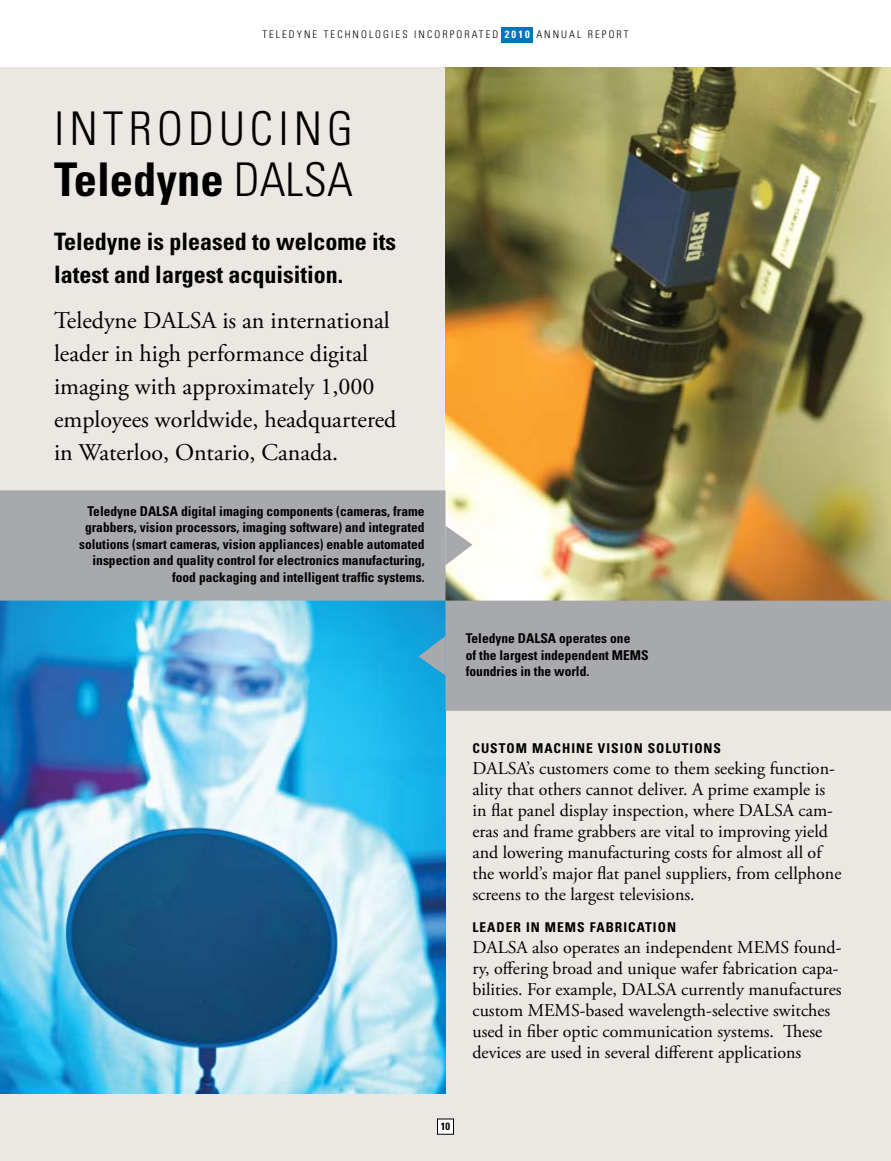
<style>
.page{position:relative;width:891px;height:1161px;background:#fff}
.page>*{position:absolute;margin:0;border:0;box-sizing:border-box;transform-origin:0 0}
.t1{font:300 condensed 46.5px/51px "Univers";letter-spacing:.11em;color:#000}
.t2{font:24px/33px "Adobe Garamond Pro";color:#000}
.t3{font:700 condensed 24px/33px "Univers";color:#000}
.t4{font:18px/21px "Adobe Garamond Pro";color:#000}
.t5{font:700 condensed 13.5px/16.5px "Univers";color:#000;text-align:right}
.t6{font:700 condensed 13.5px "Univers";letter-spacing:.075em;color:#000}
.t7{font:300 condensed 10.5px "Univers";letter-spacing:.2em;color:#000}
.t8{font:700 condensed 10.5px "Univers";color:#000}
.s1{font-weight:700;color:#fff}
.s2{font-weight:700}
</style>
<div class="page">
<div style="left:0;top:67px;width:891px;height:1094px;background:#ebe8e3"></div>
<img style="left:446px;top:67px;width:445px;height:534px">
<img style="left:0;top:601px;width:446px;height:493px">
<div style="left:0;top:490px;width:446px;height:111px;background:#a7a9ac"></div>
<svg style="left:445px;top:526px;width:27px;height:39px"></svg>
<div style="left:446px;top:601px;width:445px;height:110px;background:#a7a9ac"></div>
<svg style="left:418px;top:636px;width:28px;height:40px"></svg>
<div style="left:501px;top:27px;width:32px;height:15px;background:#0076c0"></div>
<div style="left:437px;top:1119px;width:17px;height:15px;background:#fff"></div>
<div style="left:437px;top:1119px;width:17px;height:15px;border:1px solid #000"></div>
<p class="t7" style="left:262px;top:28px;width:366px">TELED YNE TECHNO LO GI ES INCO RPO RAT ED <span class="s1">2010</span> ANNUAL R EPO RT</p>
<h1 class="t1" style="left:54px;top:103px;width:301px">INTRODUCI NG<br><span class="s2">Teledyne</span> DALSA</h1>
<h2 class="t3" style="left:54px;top:225px;width:344px">Teledyne is pleased to welcome its latest and largest acquisition.</h2>
<h2 class="t2" style="left:54px;top:305px;width:344px">Teledyne DALSA is an international leader in high performance digital imaging with approximately 1,000 employees worldwide, headquartered in Waterloo, Ontario, Canada.</h2>
<p class="t5" style="left:79px;top:503px;width:347px">Teledyne DALSA digital imaging components (cameras, frame grabbers, vision processors, imaging software) and integrated solutions (smart cameras, vision appliances) enable automated inspection and quality control for electronics manufacturing, food packaging and intelligent traffic systems.</p>
<p class="t5" style="left:466px;top:630px;width:166px;text-align:left">Teledyne DALSA operates one of the largest independent MEMS foundries in the world.</p>
<p class="t5" style="left:472px;top:740px;width:70px">Custom Mac</p>
<p class="t6" style="left:562px;top:740px;width:161px">hine Vision Solutions</p>
<p class="t4" style="left:472px;top:759px;width:371px">DALSA’s customers come to them seeking function&shy;ality that others cannot deliver. A prime example is in flat panel display inspection, where DALSA cam&shy;eras and frame grabbers are vital to improving yield and lowering manufacturing costs for almost all of the world’s major flat panel suppliers, from cellphone screens to the largest televisions.</p>
<p class="t5" style="left:472px;top:919px;width:83px">Leader in MEMS</p>
<p class="t5" style="left:590px;top:919px;width:17px">Fabr</p>
<p class="t5" style="left:623px;top:919px;width:14px">icat</p>
<p class="t5" style="left:653px;top:919px;width:25px">ion</p>
<p class="t4" style="left:472px;top:937px;width:371px">DALSA also operates an independent MEMS found&shy;ry, offering broad and unique wafer fabrication capa&shy;bilities. For example, DALSA currently manufactures custom MEMS-based wavelength-selective switches used in fiber optic communication systems. These devices are used in several different applications</p>
<p class="t8" style="left:441px;top:1120px;width:11px">10</p>
</div>
